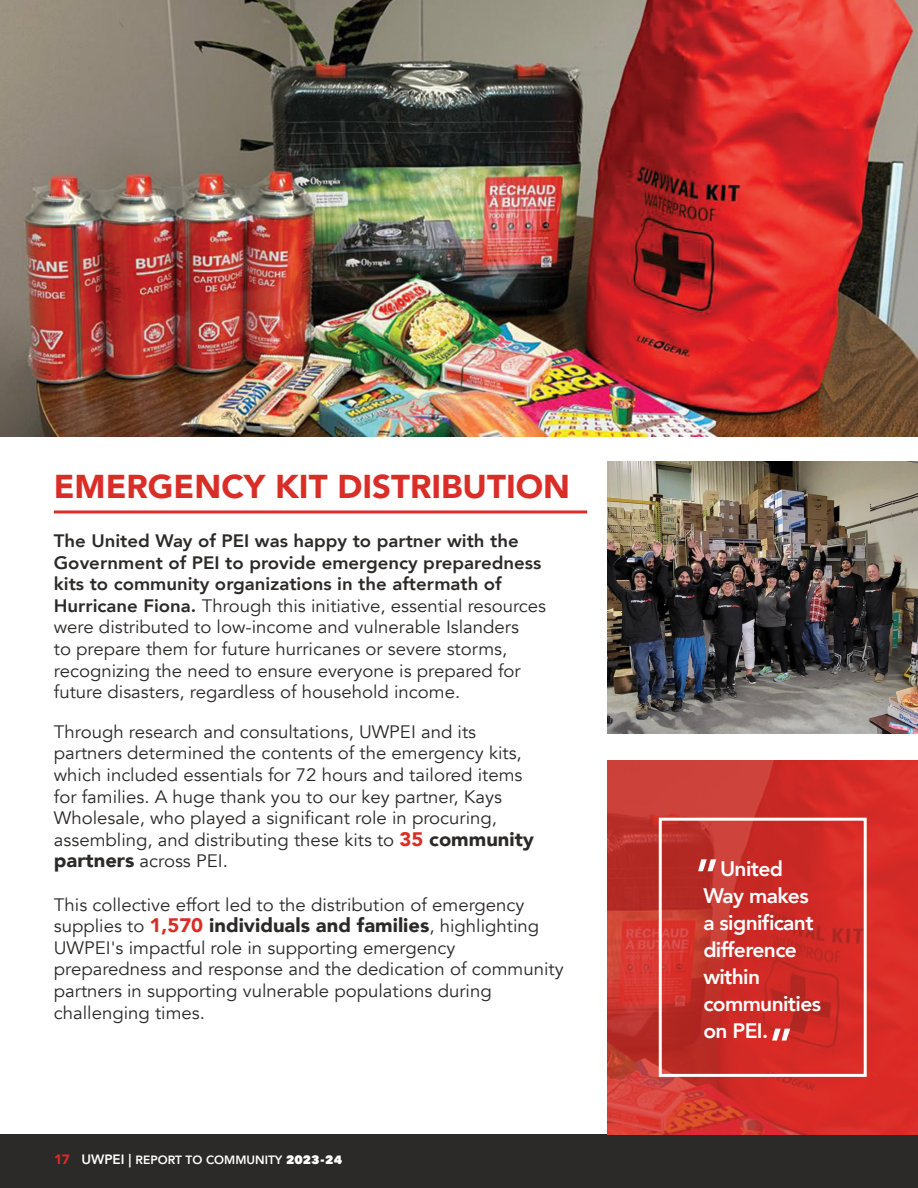
<style>
.page{position:relative;width:918px;height:1188px;background:#fff}
.page>*{position:absolute;margin:0;border:0;box-sizing:border-box;transform-origin:0 0}
.t1{font:900 33px "Avenir";color:#d92d27}
.t2{font:800 21px/27px "Avenir";letter-spacing:-.03em;color:#fff}
.t3{font:18px/21.6px "Avenir";color:#2c2a29}
.t4{font:800 12px "Avenir";color:#fff}
.s1{font-weight:800}
.s2{font-weight:900;font-size:19.5px;color:#d92d27}
.s3{font-weight:900;font-size:19.5px}
.s4{font-weight:900;font-size:13.5px;color:#d92d27}
.s5{font-size:13.5px}
.s6{font-family:"Avenir Next"}
</style>
<div class="page">
<div style="left:0;top:1134px;width:918px;height:54px;background:#2c2a29"></div>
<hr style="left:54px;top:510px;width:533px;height:3px;background:#d92d27">
<img style="left:0;top:0;width:918px;height:436px">
<img style="left:608px;top:462px;width:310px;height:272px">
<svg style="left:608px;top:760px;width:310px;height:374px;background:#ce302a"></svg>
<div style="left:659px;top:818px;width:208px;height:259px;border:3px solid #fff"></div>
<svg style="left:772px;top:1029px;width:18px;height:12px"></svg>
<svg style="left:698px;top:859px;width:18px;height:12px"></svg>
<h1 class="t1" style="left:54px;top:458px;width:518px">EMERGENCY KIT DISTRIBUTION</h1>
<p class="t3" style="left:54px;top:530px;width:494px"><span class="s1">The United Way of PEI was happy to partner with the Government of PEI to provide emergency preparedness kits to community organizations in the aftermath of Hurricane Fiona.</span> Through this initiative, essential resources were distributed to low-income and vulnerable Islanders<br>to prepare them for future hurricanes or severe storms, recognizing the need to ensure everyone is prepared for future disasters, regardless of household income.</p>
<p class="t3" style="left:54px;top:721px;width:482px">Through research and consultations, UWPEI and its partners determined the contents of the emergency kits, which included essentials for 72 hours and tailored items for families. A huge thank you to our key partner, Kays Wholesale, who played a significant role in procuring, assembling, and distributing these kits to <span class="s2">35</span> <span class="s3">community partners</span> across PEI.</p>
<p class="t3" style="left:54px;top:894px;width:511px">This collective effort led to the distribution of emergency supplies to <span class="s2">1,570</span> <span class="s3">individuals and families</span>, highlighting UWPEI's impactful role in supporting emergency preparedness and response and the dedication of community partners in supporting vulnerable populations during challenging times.</p>
<p class="t4" style="left:54px;top:1150px;width:290px"><span class="s4">17</span> <span class="s5">UWPEI |</span> REPORT TO COMMUNITY <span class="s6">2023-24</span></p>
<p class="t2" style="left:703px;top:855px;width:119px;text-indent:17px">United<br>Way makes a significant difference within communities on PEI.</p>
</div>
